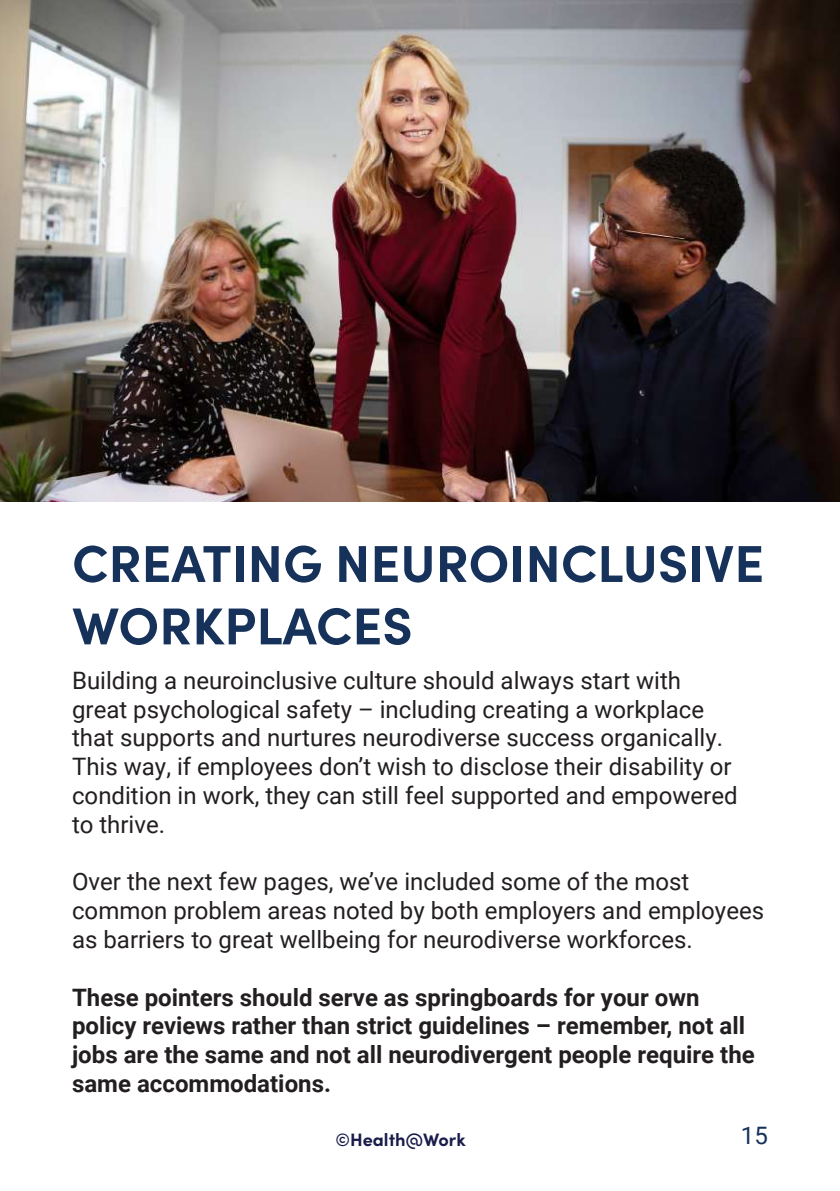
<style>
.page{position:relative;width:840px;height:1191px;background:#fff}
.page>*{position:absolute;margin:0;border:0;box-sizing:border-box;transform-origin:0 0}
.t1{font:700 52px/62.4px "Sofia Pro";color:#16325a}
.t2{font:24px/28.8px "Roboto";color:#231f20}
.t3{font:700 24px/28.8px "Roboto";color:#231f20}
.t4{font:24px "Roboto";color:#16325a}
.t5{font:700 18px "Sofia Pro";color:#191c4a}
</style>
<div class="page">
<img style="left:0;top:0;width:839px;height:502px">
<h1 class="t1" style="left:72px;top:528px;width:693px">CREATING NEUROINCLUSIVE<br>WORKPLACES</h1>
<p class="t2" style="left:72px;top:665px;width:666px">Building a neuroinclusive culture should always start with great psychological safety – including creating a workplace that supports and nurtures neurodiverse success organically.<br>This way, if employees don’t wish to disclose their disability or condition in work, they can still feel supported and empowered to thrive.</p>
<p class="t2" style="left:72px;top:866px;width:693px">Over the next few pages, we’ve included some of the most common problem areas noted by both employers and employees as barriers to great wellbeing for neurodiverse workforces.</p>
<p class="t3" style="left:72px;top:981px;width:684px">These pointers should serve as springboards for your own policy reviews rather than strict guidelines – remember, not all jobs are the same and not all neurodivergent people require the same accommodations.</p>
<p class="t5" style="left:335px;top:1125px;width:131px">©Health@Work</p>
<p class="t4" style="left:740px;top:1118px;width:28px">15</p>
</div>
